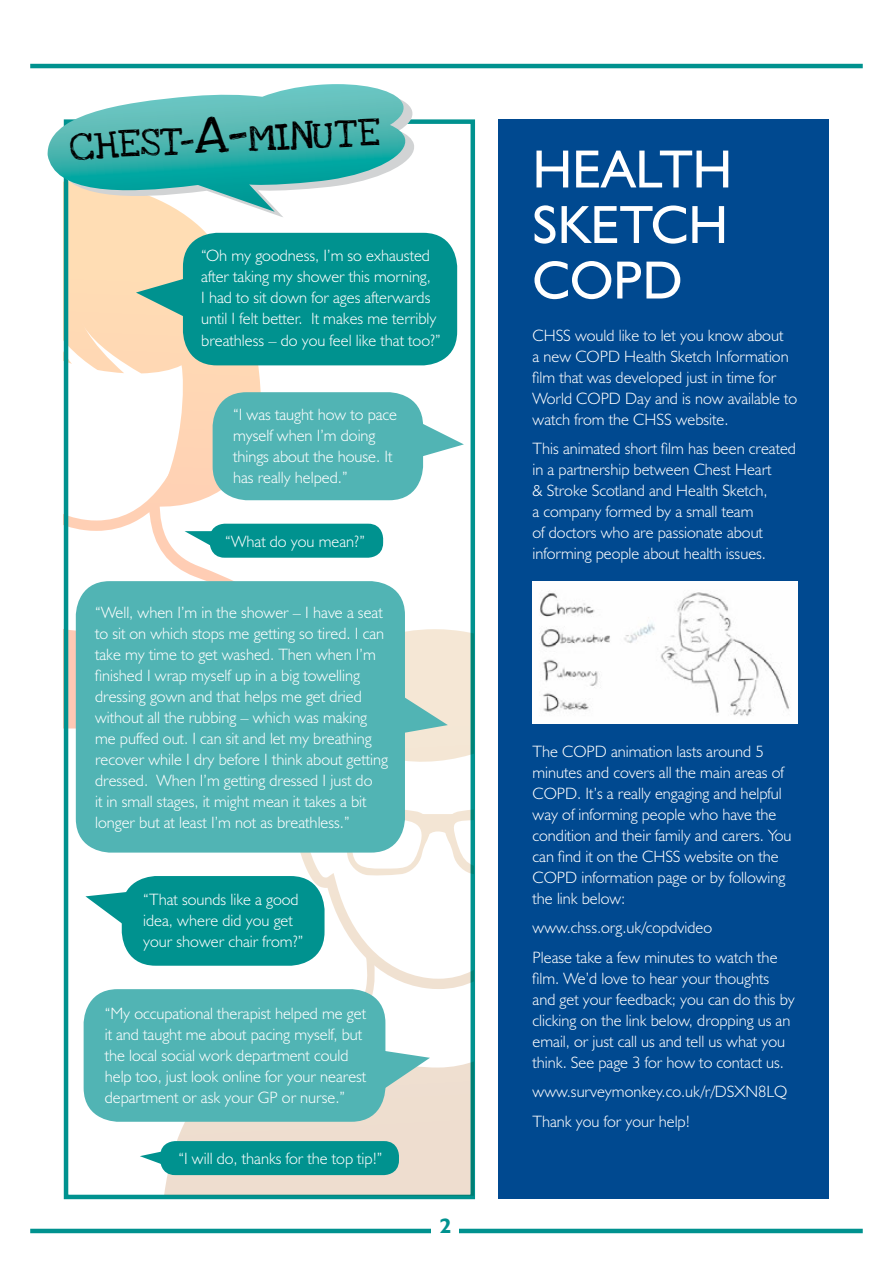
<style>
.page{position:relative;width:893px;height:1263px;background:#fff}
.page>*{position:absolute;margin:0;border:0;box-sizing:border-box;transform-origin:0 0}
.t1{font:54px/55.5px "Humanist 521 BT";color:#fff;text-align:justify}
.t2{font:28.65px "Love Ya Like A Sister";color:#000;scale:1.08 1}
.t3{font:700 21px "Humanist 521 BT";color:#00928f}
.t4{font:300 16.5px/21px "Humanist 521 BT";color:#fff}
.s1{font-size:39.3px}
</style>
<div class="page">
<svg style="left:69px;top:523px;width:289px;height:205px"></svg>
<div style="left:69px;top:227px;width:195px;height:274px;background:#ffddb4"></div>
<hr style="left:30px;top:64px;width:833px;height:4px;background:#00928f">
<hr style="left:30px;top:1229px;width:833px;height:4px;background:#00928f">
<div style="left:432px;top:1216px;width:27px;height:47px;background:#fff"></div>
<div style="left:498px;top:119px;width:331px;height:1080px;background:#004990"></div>
<img style="left:533px;top:581px;width:264px;height:142px">
<div style="left:64px;top:119px;width:411px;height:1080px;border:4px solid #00928f"></div>
<svg style="left:164px;top:989px;width:309px;height:207px"></svg>
<svg style="left:63px;top:106px;width:357px;height:121px"></svg>
<svg style="left:47px;top:84px;width:362px;height:128px"></svg>
<div style="left:183px;top:233px;width:274px;height:132px;background:#00928f;border-radius:34px"></div>
<svg style="left:136px;top:275px;width:47px;height:43px;background:#90bba3"></svg>
<div style="left:213px;top:392px;width:210px;height:108px;background:#51b4b4;border-radius:34px"></div>
<svg style="left:422px;top:419px;width:42px;height:43px"></svg>
<div style="left:210px;top:524px;width:173px;height:34px;background:#00928f;border-radius:15px"></div>
<svg style="left:64px;top:337px;width:164px;height:211px"></svg>
<div style="left:76px;top:581px;width:329px;height:271px;background:#51b4b4;border-radius:34px"></div>
<svg style="left:287px;top:629px;width:186px;height:360px"></svg>
<div style="left:122px;top:876px;width:203px;height:90px;background:#00928f;border-radius:34px"></div>
<svg style="left:85px;top:890px;width:43px;height:40px"></svg>
<div style="left:84px;top:989px;width:301px;height:133px;background:#51b4b4;border-radius:34px"></div>
<svg style="left:384px;top:1049px;width:46px;height:44px"></svg>
<div style="left:160px;top:1141px;width:239px;height:34px;background:#00928f;border-radius:15px"></div>
<svg style="left:140px;top:1148px;width:23px;height:20px"></svg>
<h2 class="t2" style="left:69px;top:124px;width:289px;rotate:-3deg">CHEST-<span class="s1">A-</span>MINUT E</h2>
<p class="t4" style="left:201px;top:245px;width:241px">“Oh my goodness, I’m so exhausted after taking my shower this morning,<br>I had to sit down for ages afterwards until I felt better. It makes me terribly breathless – do you feel like that too?”</p>
<p class="t4" style="left:233px;top:403px;width:166px">“I was taught how to pace myself when I’m doing things about the house. It has really helped.”</p>
<p class="t4" style="left:225px;top:530px;width:141px">“What do you mean?”</p>
<p class="t4" style="left:95px;top:601px;width:294px">“Well, when I’m in the shower – I have a seat to sit on which stops me getting so tired. I can take my time to get washed. Then when I’m finished I wrap myself up in a big towelling dressing gown and that helps me get dried without all the rubbing – which was making me puffed out. I can sit and let my breathing recover while I dry before I think about getting dressed. When I’m getting dressed I just do<br>it in small stages, it might mean it takes a bit longer but at least I’m not as breathless.”</p>
<p class="t4" style="left:143px;top:888px;width:162px">“That sounds like a good idea, where did you get your shower chair from?”</p>
<p class="t4" style="left:105px;top:1003px;width:263px">“My occupational therapist helped me get it and taught me about pacing myself, but the local social work department could help too, just look online for your nearest department or ask your GP or nurse.”</p>
<p class="t4" style="left:178px;top:1147px;width:205px">“I will do, thanks for the top tip!”</p>
<p class="t3" style="left:440px;top:1212px;width:13px">2</p>
<h1 class="t1" style="left:533px;top:140px;width:201px">HEALTH SKETCH COPD</h1>
<p class="t4" style="left:533px;top:324px;width:266px">CHSS would like to let you know about<br>a new COPD Health Sketch Information film that was developed just in time for World COPD Day and is now available to watch from the CHSS website.</p>
<p class="t4" style="left:533px;top:438px;width:265px">This animated short film has been created in a partnership between Chest Heart<br>&amp; Stroke Scotland and Health Sketch,<br>a company formed by a small team<br>of doctors who are passionate about informing people about health issues.</p>
<p class="t4" style="left:533px;top:740px;width:260px">The COPD animation lasts around 5 minutes and covers all the main areas of COPD. It’s a really engaging and helpful way of informing people who have the condition and their family and carers. You can find it on the CHSS website on the COPD information page or by following the link below:</p>
<p class="t4" style="left:533px;top:913px;width:246px;line-height:29.5px">www.chss.org.uk/copdvideo<br>Please take a few minutes to watch the</p>
<p class="t4" style="left:533px;top:967px;width:264px">film. We’d love to hear your thoughts and get your feedback; you can do this by clicking on the link below, dropping us an email, or just call us and tell us what you think. See page 3 for how to contact us.</p>
<p class="t4" style="left:533px;top:1077px;width:256px;line-height:29.5px">www.surveymonkey.co.uk/r/DSXN8LQ<br>Thank you for your help!</p>
</div>
